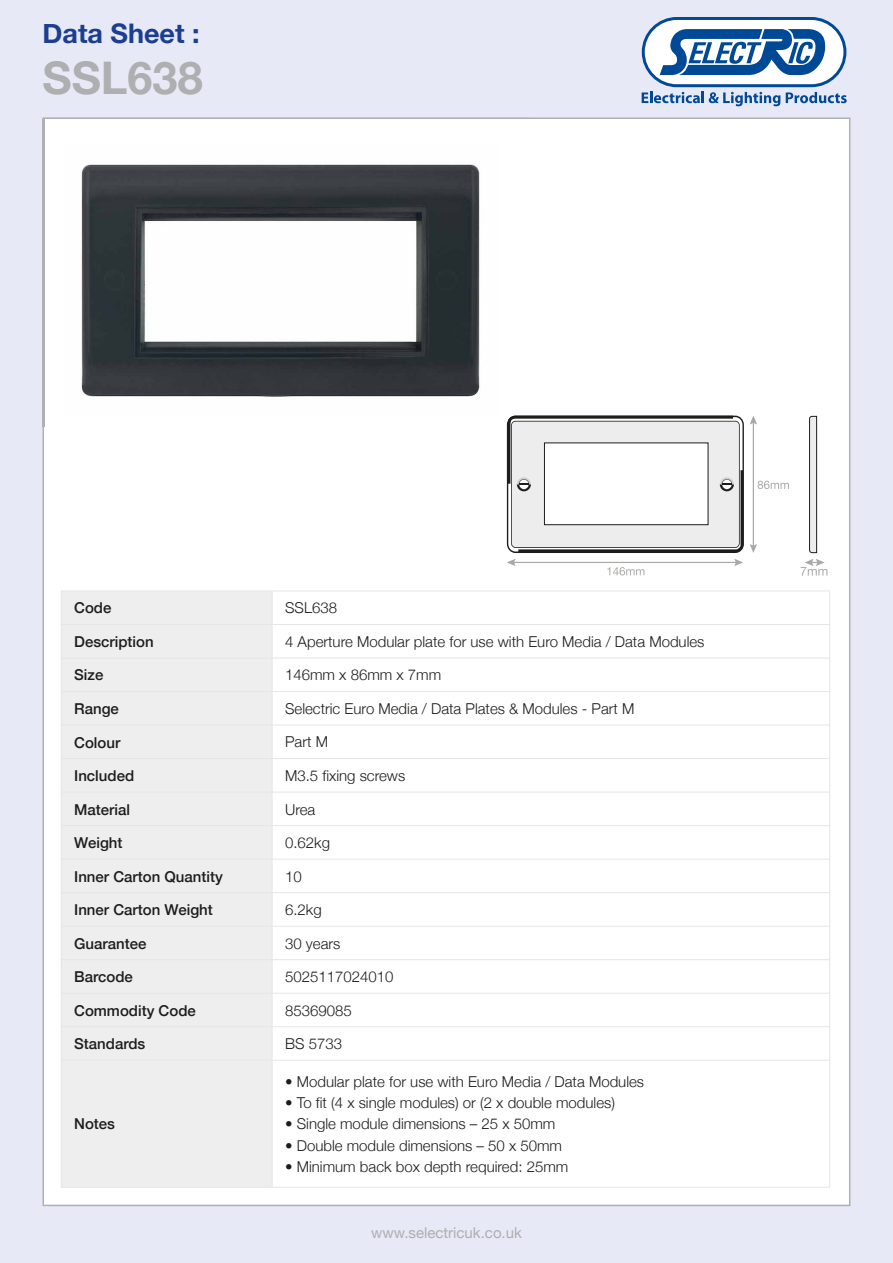
<style>
.page{position:relative;width:893px;height:1263px;background:#e8e9f6}
.page>*{position:absolute;margin:0;border:0;box-sizing:border-box;transform-origin:0 0}
.t1{font:700 45px "Helvetica Neue";color:#adafb0}
.t2{font:700 27px "Helvetica Neue";color:#1b3e90}
.t3{font:300 15px "Helvetica Neue";color:#1d1d1b}
.t4{font:500 15px "Helvetica Neue";color:#1d1d1b}
.t5{font:15px "Helvetica Neue";color:#adafb0}
</style>
<div class="page">
<div style="left:44px;top:119px;width:805px;height:1086px;background:#fff"></div>
<svg style="left:642px;top:17px;width:205px;height:89px"></svg>
<img style="left:43px;top:119px;width:1px;height:308px">
<svg style="left:750px;top:416px;width:39px;height:137px"></svg>
<svg style="left:507px;top:559px;width:236px;height:16px"></svg>
<svg style="left:507px;top:416px;width:237px;height:137px;background:#cecece"></svg>
<div style="left:544px;top:442px;width:164px;height:83px;background:#fff;border:1px solid #1d1d1b"></div>
<svg style="left:801px;top:416px;width:26px;height:160px"></svg>
<div style="left:61px;top:591px;width:211px;height:33px;background:#eeeeef"></div>
<div style="left:61px;top:624px;width:211px;height:34px;background:#eeeeef"></div>
<div style="left:61px;top:658px;width:211px;height:33px;background:#eeeeef"></div>
<div style="left:61px;top:691px;width:211px;height:34px;background:#eeeeef"></div>
<div style="left:61px;top:725px;width:211px;height:33px;background:#eeeeef"></div>
<div style="left:61px;top:758px;width:211px;height:34px;background:#eeeeef"></div>
<div style="left:61px;top:792px;width:211px;height:34px;background:#eeeeef"></div>
<div style="left:61px;top:826px;width:211px;height:33px;background:#eeeeef"></div>
<div style="left:61px;top:859px;width:211px;height:34px;background:#eeeeef"></div>
<div style="left:61px;top:893px;width:211px;height:33px;background:#eeeeef"></div>
<div style="left:61px;top:926px;width:211px;height:34px;background:#eeeeef"></div>
<div style="left:61px;top:960px;width:211px;height:33px;background:#eeeeef"></div>
<div style="left:61px;top:993px;width:211px;height:34px;background:#eeeeef"></div>
<div style="left:61px;top:1027px;width:211px;height:33px;background:#eeeeef"></div>
<div style="left:61px;top:1060px;width:211px;height:127px;background:#eeeeef"></div>
<hr style="left:61px;top:591px;width:1px;height:596px;background:#e6e6e7">
<hr style="left:272px;top:591px;width:1px;height:596px;background:#e6e6e7">
<hr style="left:829px;top:591px;width:1px;height:596px;background:#e6e6e7">
<hr style="left:61px;top:591px;width:769px;height:1px;background:#e6e6e7">
<hr style="left:61px;top:624px;width:769px;height:1px;background:#e6e6e7">
<hr style="left:61px;top:658px;width:769px;height:1px;background:#e6e6e7">
<hr style="left:61px;top:691px;width:769px;height:1px;background:#e6e6e7">
<hr style="left:61px;top:725px;width:769px;height:1px;background:#e6e6e7">
<hr style="left:61px;top:758px;width:769px;height:1px;background:#e6e6e7">
<hr style="left:61px;top:792px;width:769px;height:1px;background:#e6e6e7">
<hr style="left:61px;top:825px;width:769px;height:1px;background:#e6e6e7">
<hr style="left:61px;top:859px;width:769px;height:1px;background:#e6e6e7">
<hr style="left:61px;top:892px;width:769px;height:1px;background:#e6e6e7">
<hr style="left:61px;top:926px;width:769px;height:1px;background:#e6e6e7">
<hr style="left:61px;top:959px;width:769px;height:1px;background:#e6e6e7">
<hr style="left:61px;top:993px;width:769px;height:1px;background:#e6e6e7">
<hr style="left:61px;top:1026px;width:769px;height:1px;background:#e6e6e7">
<hr style="left:61px;top:1060px;width:769px;height:1px;background:#e6e6e7">
<hr style="left:61px;top:1187px;width:769px;height:1px;background:#e6e6e7">
<img style="left:81px;top:164px;width:399px;height:233px">
<h2 class="t2" style="left:43px;top:13px;width:159px">Data Sheet :</h2>
<h1 class="t1" style="left:43px;top:43px;width:162px">SSL638</h1>
<p class="t4" style="left:74px;top:596px;width:39px">Code</p>
<p class="t3" style="left:285px;top:596px;width:53px">SSL638</p>
<p class="t4" style="left:74px;top:629px;width:81px">Description</p>
<p class="t3" style="left:285px;top:629px;width:421px">4 Aperture Modular plate for use with Euro Media / Data Modules</p>
<p class="t4" style="left:74px;top:663px;width:31px">Size</p>
<p class="t3" style="left:285px;top:663px;width:158px">146mm x 86mm x 7mm</p>
<p class="t4" style="left:74px;top:696px;width:46px">Range</p>
<p class="t3" style="left:285px;top:696px;width:351px">Selectric Euro Media / Data Plates &amp; Modules - Part M</p>
<p class="t4" style="left:74px;top:730px;width:48px">Colour</p>
<p class="t3" style="left:285px;top:730px;width:44px">Part M</p>
<p class="t4" style="left:74px;top:764px;width:62px">Included</p>
<p class="t3" style="left:285px;top:763px;width:122px">M3.5 fixing screws</p>
<p class="t4" style="left:74px;top:797px;width:57px">Material</p>
<p class="t3" style="left:285px;top:797px;width:32px">Urea</p>
<p class="t4" style="left:74px;top:831px;width:50px">Weight</p>
<p class="t3" style="left:285px;top:830px;width:47px">0.62kg</p>
<p class="t4" style="left:74px;top:864px;width:150px">Inner Carton Quantity</p>
<p class="t3" style="left:285px;top:864px;width:18px">10</p>
<p class="t4" style="left:74px;top:898px;width:140px">Inner Carton Weight</p>
<p class="t3" style="left:285px;top:897px;width:38px">6.2kg</p>
<p class="t4" style="left:74px;top:931px;width:74px">Guarantee</p>
<p class="t3" style="left:285px;top:931px;width:57px">30 years</p>
<p class="t4" style="left:74px;top:965px;width:60px">Barcode</p>
<p class="t3" style="left:285px;top:965px;width:110px">5025117024010</p>
<p class="t4" style="left:74px;top:998px;width:123px">Commodity Code</p>
<p class="t3" style="left:285px;top:998px;width:68px">85369085</p>
<p class="t4" style="left:74px;top:1032px;width:73px">Standards</p>
<p class="t3" style="left:285px;top:1032px;width:58px">BS 5733</p>
<p class="t4" style="left:74px;top:1112px;width:42px">Notes</p>
<p class="t3" style="left:285px;top:1069px;width:360px">• Modular plate for use with Euro Media / Data Modules</p>
<p class="t3" style="left:285px;top:1091px;width:331px">• To fit (4 x single modules) or (2 x double modules)</p>
<p class="t3" style="left:285px;top:1112px;width:272px">• Single module dimensions – 25 x 50mm</p>
<p class="t3" style="left:285px;top:1133px;width:278px">• Double module dimensions – 50 x 50mm</p>
<p class="t3" style="left:285px;top:1154px;width:285px">• Minimum back box depth required: 25mm</p>
<p class="t5" style="left:371px;top:1222px;width:152px">www.selectricuk.co.uk</p>
</div>
